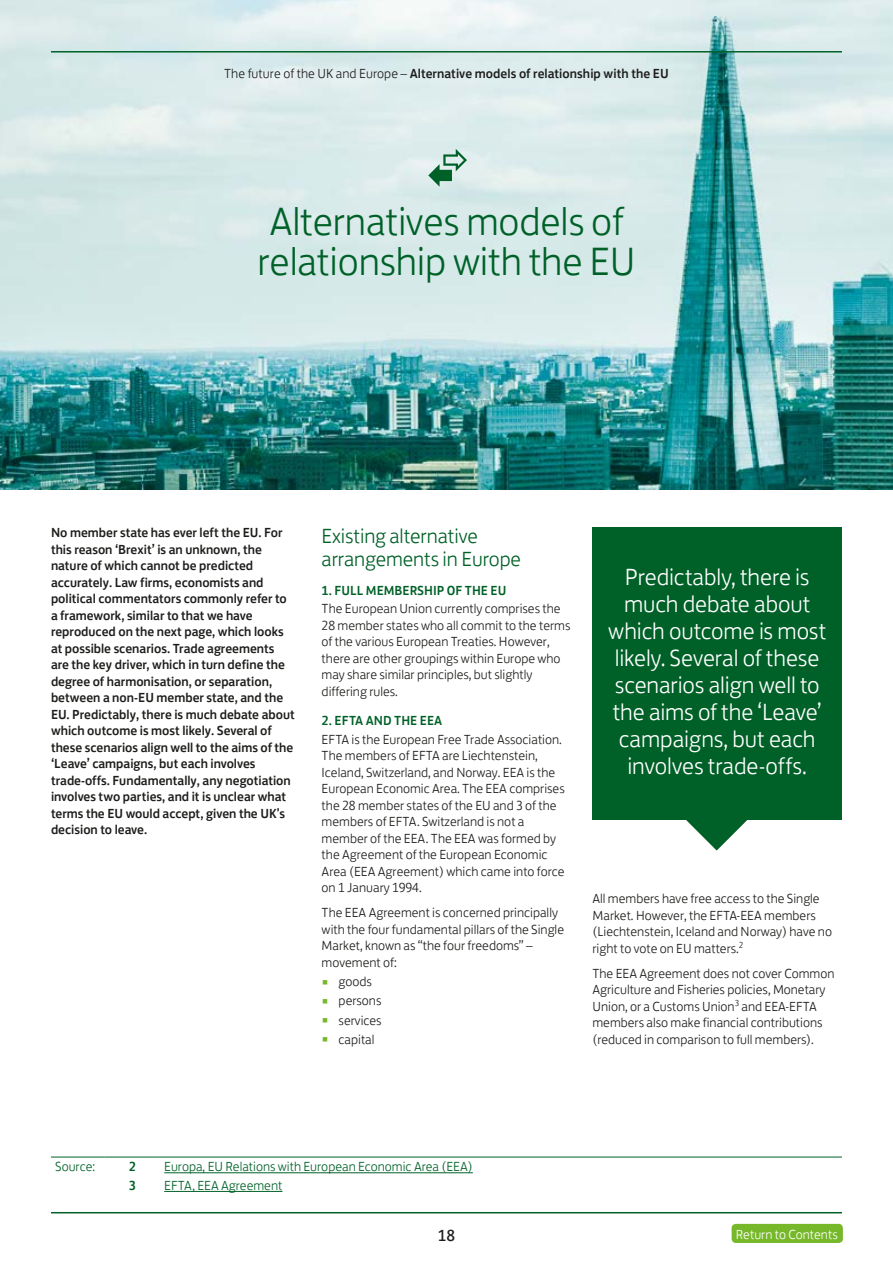
<style>
.page{position:relative;width:893px;height:1263px;background:#fff}
.page>*{position:absolute;margin:0;border:0;box-sizing:border-box;transform-origin:0 0}
.LBC_-_Title{font:300 40.5px/40.5px "Lloyds Bank Jack";letter-spacing:-.005em;color:#006128}
.Quote_Box{font:300 24px/27px "Lloyds Bank Jack";letter-spacing:-.005em;color:#fff;text-align:center}
.LBC_-_Title_Level_2{font:300 21px/22.5px "Lloyds Bank Jack";letter-spacing:-.005em;color:#006128}
.t1{font:16.5px "Lloyds Bank Jack";color:#1d1d1b}
.LBC_-_Body_Copy{font:300 13.5px/16.5px "Lloyds Bank Jack";color:#1d1d1b}
.LBC_-_Body_Copy_STAN{font:500 13.5px/16.5px "Lloyds Bank Jack";color:#1d1d1b}
.LBC_-_Body_Copy-2{font:300 13.5px "Lloyds Bank Jack";color:#006128}
.LBC_-_Page_Top_Title{font:500 13.5px "Lloyds Bank Jack";letter-spacing:.005em;color:#1d1d1b}
.LBC_-_Title_Level_3{font:500 13.5px "Lloyds Bank Jack";color:#006128}
.t2{font:300 13.5px "Lloyds Bank Jack";color:#fff}
.LBC_-_Body_Copy-3{font:500 13.5px "Lloyds Bank Jack";color:#006128}
.s1{font-weight:300}
.s2{font-size:20.25px;color:#76b82a}
</style>
<div class="page">
<hr style="left:51px;top:1212px;width:791px;height:1px;background:#006128">
<img style="left:0;top:0;width:893px;height:489px">
<svg style="left:428px;top:149px;width:39px;height:38px"></svg>
<div style="left:592px;top:527px;width:250px;height:292px;background:#006128"></div>
<svg style="left:685px;top:819px;width:63px;height:31px"></svg>
<hr style="left:51px;top:51px;width:791px;height:2px;background:#006128">
<hr style="left:51px;top:1157px;width:54px;height:1px;background:#006128">
<hr style="left:105px;top:1157px;width:55px;height:1px;background:#006128">
<hr style="left:160px;top:1157px;width:682px;height:1px;background:#006128">
<hr style="left:164px;top:1172px;width:309px;height:1px;background:#006128">
<hr style="left:164px;top:1191px;width:118px;height:1px;background:#006128">
<div style="left:732px;top:1224px;width:111px;height:19px;background:#76b82a;border-radius:4px"></div>
<p class="LBC_-_Page_Top_Title" style="left:224px;top:63px;width:446px"><span class="s1">The future of the UK and Europe –</span> Alternative models of relationship with the EU</p>
<p class="LBC_-_Title" style="left:258px;top:197px;width:379px">Alternatives models of relationship with the EU</p>
<p class="LBC_-_Body_Copy_STAN" style="left:51px;top:524px;width:245px">No member state has ever left the EU. For this reason ‘Brexit’ is an unknown, the nature of which cannot be predicted accurately. Law firms, economists and political commentators commonly refer to a framework, similar to that we have reproduced on the next page, which looks at possible scenarios. Trade agreements are the key driver, which in turn define the degree of harmonisation, or separation, between a non-EU member state, and the EU. Predictably, there is much debate about which outcome is most likely. Several of these scenarios align well to the aims of the ‘Leave’ campaigns, but each involves trade-offs. Fundamentally, any negotiation involves two parties, and it is unclear what terms the EU would accept, given the UK's decision to leave.</p>
<p class="LBC_-_Title_Level_2" style="left:322px;top:523px;width:201px">Existing alternative arrangements in Europe</p>
<p class="LBC_-_Title_Level_3" style="left:322px;top:579px;width:186px">1. FULL MEMBERSHIP OF THE EU</p>
<p class="LBC_-_Body_Copy" style="left:322px;top:599px;width:250px">The European Union currently comprises the 28 member states who all commit to the terms of the various European Treaties. However, there are other groupings within Europe who may share similar principles, but slightly differing rules.</p>
<p class="LBC_-_Title_Level_3" style="left:322px;top:710px;width:122px">2. EFTA AND THE EEA</p>
<p class="LBC_-_Body_Copy" style="left:322px;top:730px;width:245px">EFTA is the European Free Trade Association.<br>The members of EFTA are Liechtenstein, Iceland, Switzerland, and Norway. EEA is the European Economic Area. The EEA comprises the 28 member states of the EU and 3 of the members of EFTA. Switzerland is not a member of the EEA. The EEA was formed by the Agreement of the European Economic Area (EEA Agreement) which came into force on 1 January 1994.</p>
<p class="LBC_-_Body_Copy" style="left:322px;top:903px;width:244px">The EEA Agreement is concerned principally with the four fundamental pillars of the Single Market, known as “the four freedoms” – movement of:</p>
<p class="LBC_-_Body_Copy" style="left:322px;top:972px;width:52px"><span class="s2">•</span> goods</p>
<p class="LBC_-_Body_Copy" style="left:322px;top:991px;width:61px"><span class="s2">•</span> persons</p>
<p class="LBC_-_Body_Copy" style="left:322px;top:1010px;width:62px"><span class="s2">•</span> services</p>
<p class="LBC_-_Body_Copy" style="left:322px;top:1030px;width:54px"><span class="s2">•</span> capital</p>
<p class="Quote_Box" style="left:608px;top:561px;width:219px">Predictably, there is much debate about which outcome is most likely. Several of these scenarios align well to the aims of the ‘Leave’ campaigns, but each involves trade-offs.</p>
<p class="LBC_-_Body_Copy" style="left:592px;top:889px;width:241px">All members have free access to the Single Market. However, the EFTA-EEA members (Liechtenstein, Iceland and Norway) have no right to vote on EU matters.<sup>2</sup></p>
<p class="LBC_-_Body_Copy" style="left:592px;top:963px;width:244px">The EEA Agreement does not cover Common Agriculture and Fisheries policies, Monetary Union, or a Customs Union<sup>3</sup> and EEA-EFTA members also make financial contributions (reduced in comparison to full members).</p>
<p class="LBC_-_Body_Copy-2" style="left:55px;top:1156px;width:41px">Source:</p>
<p class="LBC_-_Body_Copy-3" style="left:129px;top:1156px;width:9px">2</p>
<p class="LBC_-_Body_Copy-2" style="left:164px;top:1156px;width:310px">Europa, EU Relations with European Economic Area (EEA)</p>
<p class="LBC_-_Body_Copy-3" style="left:129px;top:1174px;width:9px">3</p>
<p class="LBC_-_Body_Copy-2" style="left:164px;top:1175px;width:120px">EFTA, EEA Agreement</p>
<p class="t1" style="left:438px;top:1222px;width:19px">18</p>
<p class="t2" style="left:736px;top:1223px;width:103px">Return to Contents</p>
</div>
